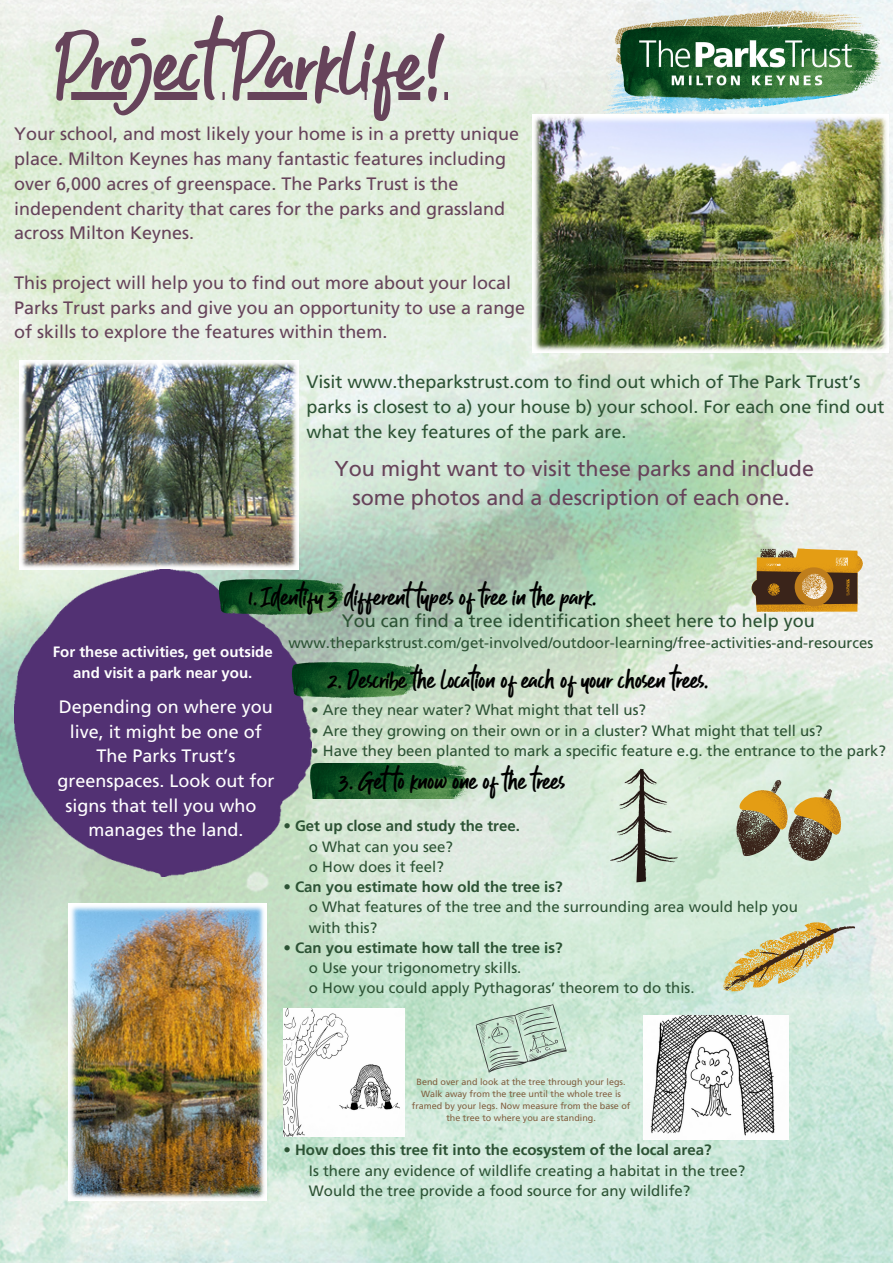
<style>
.page{position:relative;width:893px;height:1264px;background:#fff}
.page>*{position:absolute;margin:0;border:0;box-sizing:border-box;transform-origin:0 0}
.t1{font:79.05px "Guthen Bloots Basic";color:#66435a}
.t2{font:25.05px "Guthen Bloots Basic";color:#000}
.t3{font:21.45px/29.2px "Frutiger LT Std";color:#66435a;text-align:center}
.t4{font:18px/24.8px "Frutiger LT Std";color:#66435a}
.t5{font:18px/24.8px "Frutiger LT Std";color:#2c5234}
.t6{font:18px/24.8px "Frutiger LT Std";color:#fff;text-align:center}
.t7{font:15px/20.2px "Frutiger LT Std";color:#2c5234}
.t8{font:700 15px "Frutiger LT Std";color:#2c5234}
.t9{font:700 15px/20.2px "Frutiger LT Std";color:#fff;text-align:center}
.t10{font:9px/12px "Frutiger LT Std";color:#816040;text-align:center}
</style>
<div class="page">
<img style="left:0;top:0;width:892px;height:1262px">
<img style="left:592px;top:0;width:300px;height:125px">
<img style="left:532px;top:115px;width:356px;height:237px">
<img style="left:20px;top:360px;width:279px;height:209px">
<img style="left:68px;top:903px;width:198px;height:297px">
<img style="left:14px;top:570px;width:297px;height:307px">
<img style="left:210px;top:577px;width:134px;height:41px">
<img style="left:283px;top:660px;width:134px;height:41px">
<img style="left:299px;top:763px;width:169px;height:35px">
<svg style="left:751px;top:548px;width:111px;height:63px;background:#a57c38"></svg>
<svg style="left:712px;top:908px;width:147px;height:100px;background:#ced5b8"></svg>
<svg style="left:610px;top:768px;width:67px;height:114px;background:#bcc9bb"></svg>
<svg style="left:736px;top:780px;width:105px;height:80px;background:#ad9f74"></svg>
<img style="left:283px;top:1008px;width:122px;height:128px">
<img style="left:643px;top:1015px;width:145px;height:124px">
<svg style="left:58px;top:92px;width:389px;height:8px;background:#a79c9f"></svg>
<svg style="left:476px;top:1004px;width:90px;height:68px;background:#b9d2c1"></svg>
<p class="t1" style="left:58px;top:14px;width:390px">Project Parklife!</p>
<p class="t4" style="left:14px;top:123px;width:506px">Your school, and most likely your home is in a pretty unique place. Milton Keynes has many fantastic features including over 6,000 acres of greenspace. The Parks Trust is the independent charity that cares for the parks and grassland across Milton Keynes.</p>
<p class="t4" style="left:14px;top:272px;width:512px">This project will help you to find out more about your local<br>Parks Trust parks and give you an opportunity to use a range of skills to explore the features within them.</p>
<p class="t5" style="left:306px;top:371px;width:579px">Visit www.theparkstrust.com to find out which of The Park Trust’s parks is closest to a) your house b) your school. For each one find out what the key features of the park are.</p>
<p class="t3" style="left:334px;top:456px;width:481px">You might want to visit these parks and include some photos and a description of each one.</p>
<p class="t2" style="left:249px;top:580px;width:348px">1. Identify 3 different types of tree in the park.</p>
<p class="t5" style="left:342px;top:610px;width:474px">You can find a tree identification sheet here to help you</p>
<p class="t7" style="left:288px;top:633px;width:586px">www.theparkstrust.com/get-involved/outdoor-learning/free-activities-and-resources</p>
<p class="t2" style="left:328px;top:663px;width:381px">2. Describe the location of each of your chosen trees.</p>
<p class="t7" style="left:311px;top:701px;width:336px">• Are they near water? What might that tell us?</p>
<p class="t7" style="left:311px;top:721px;width:513px">• Are they growing on their own or in a cluster? What might that tell us?</p>
<p class="t7" style="left:311px;top:742px;width:576px">• Have they been planted to mark a specific feature e.g. the entrance to the park?</p>
<p class="t9" style="left:53px;top:643px;width:221px">For these activities, get outside and visit a park near you.</p>
<p class="t6" style="left:57px;top:696px;width:218px">Depending on where you live, it might be one of<br>The Parks Trust’s greenspaces. Look out for signs that tell you who manages the land.</p>
<p class="t2" style="left:340px;top:764px;width:226px">3. Get to know one of the trees</p>
<p class="t8" style="left:283px;top:820px;width:238px">• Get up close and study the tree.</p>
<p class="t7" style="left:309px;top:858px;width:136px">o How does it feel?</p>
<p class="t8" style="left:283px;top:880px;width:280px">• Can you estimate how old the tree is?</p>
<p class="t7" style="left:309px;top:898px;width:490px">o What features of the tree and the surrounding area would help you with this?</p>
<p class="t8" style="left:283px;top:941px;width:280px">• Can you estimate how tall the tree is?</p>
<p class="t7" style="left:309px;top:959px;width:214px">o Use your trigonometry skills.</p>
<p class="t7" style="left:309px;top:979px;width:387px">o How you could apply Pythagoras’ theorem to do this.</p>
<p class="t7" style="left:309px;top:837px;width:146px">o What can you see?</p>
<p class="t10" style="left:412px;top:1076px;width:220px">Bend over and look at the tree through your legs.<br>Walk away from the tree until the whole tree is framed by your legs. Now measure from the base of the tree to where you are standing.</p>
<p class="t8" style="left:283px;top:1143px;width:429px">• How does this tree fit into the ecosystem of the local area?</p>
<p class="t7" style="left:309px;top:1161px;width:438px">Is there any evidence of wildlife creating a habitat in the tree?</p>
<p class="t7" style="left:309px;top:1181px;width:383px">Would the tree provide a food source for any wildlife?</p>
</div>
